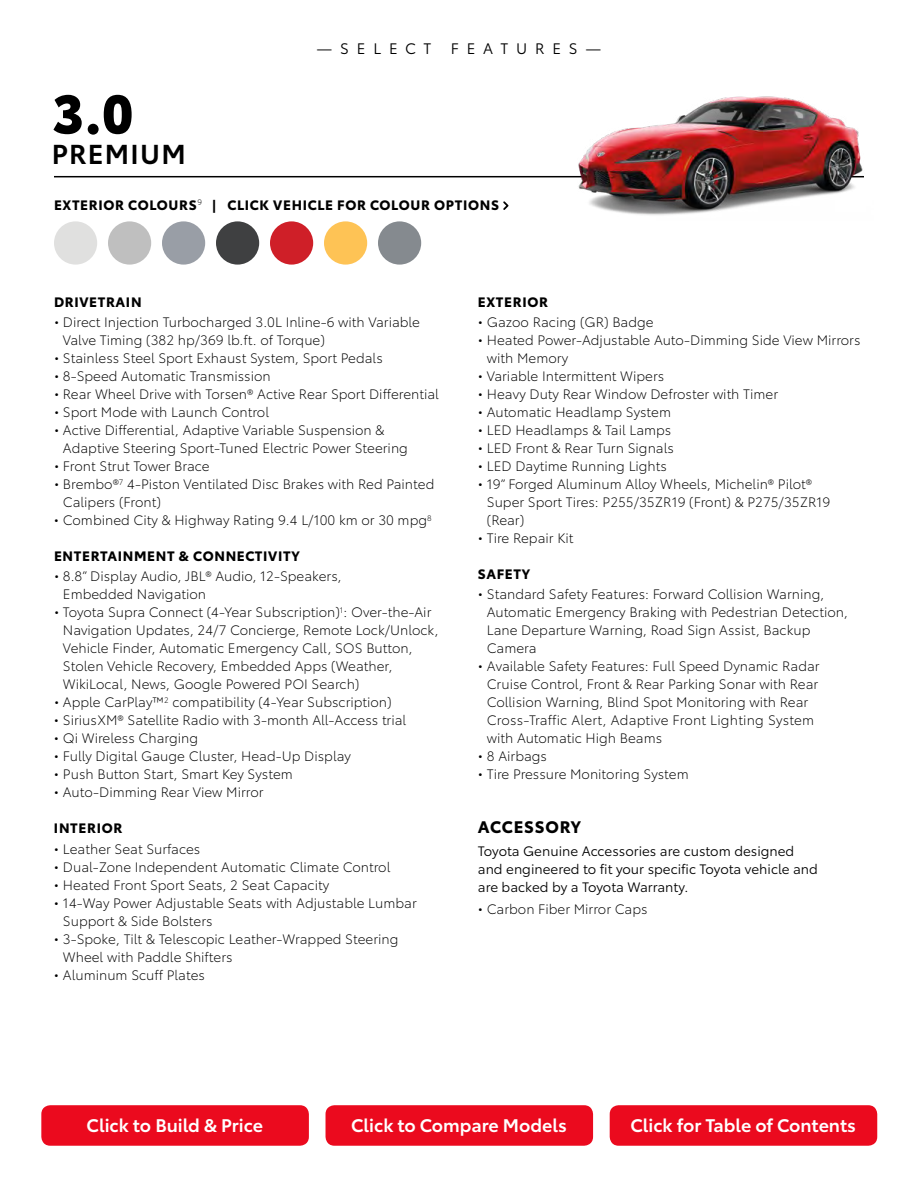
<style>
.page{position:relative;width:918px;height:1188px;background:#fff}
.page>*{position:absolute;margin:0;border:0;box-sizing:border-box;transform-origin:0 0}
.t1{font:900 54px "Toyota Type";color:#000}
.t2{font:600 27px "Toyota Type";letter-spacing:.05em;color:#000}
.t3{font:600 18px "Toyota Type";color:#fff}
.t4{font:700 16.5px "Toyota Type";letter-spacing:.05em;color:#000}
.t5{font:15px "Toyota Type";letter-spacing:.525em;color:#000}
.t6{font:300 13.5px/18px "Toyota Type";color:#000}
.t7{font:13.5px/18px "Toyota Type";color:#000}
.t8{font:700 13.5px "Toyota Type";letter-spacing:.05em;color:#000}
</style>
<div class="page">
<hr style="left:54px;top:176px;width:810px;height:1px;background:#000">
<img style="left:573px;top:96px;width:291px;height:119px">
<div style="left:108px;top:221px;width:43px;height:44px;background:#bfbfbf;border-radius:50%"></div>
<div style="left:378px;top:221px;width:43px;height:44px;background:#858a8f;border-radius:50%"></div>
<div style="left:324px;top:221px;width:43px;height:44px;background:#fec355;border-radius:50%"></div>
<div style="left:270px;top:221px;width:43px;height:44px;background:#cf1f28;border-radius:50%"></div>
<div style="left:216px;top:221px;width:43px;height:44px;background:#3f4041;border-radius:50%"></div>
<div style="left:162px;top:221px;width:43px;height:44px;background:#999ea6;border-radius:50%"></div>
<div style="left:54px;top:221px;width:43px;height:44px;background:#e0e0df;border-radius:50%"></div>
<svg style="left:503px;top:201px;width:5px;height:9px"></svg>
<div style="left:610px;top:1105px;width:267px;height:41px;background:#eb0a1e;border-radius:9px"></div>
<div style="left:41px;top:1105px;width:268px;height:41px;background:#eb0a1e;border-radius:9px"></div>
<div style="left:326px;top:1105px;width:267px;height:41px;background:#eb0a1e;border-radius:9px"></div>
<p class="t5" style="left:317px;top:38px;width:116px">—SELECT</p>
<p class="t5" style="left:451px;top:38px;width:152px">FEATURES—</p>
<h1 class="t1" style="left:52px;top:72px;width:84px">3.0</h1>
<h2 class="t2" style="left:52px;top:133px;width:136px">PREMIUM</h2>
<p class="t8" style="left:54px;top:195px;width:447px">EXTERIOR COLOURS<sup>9</sup> | CLICK VEHICLE FOR COLOUR OPTIONS</p>
<p class="t8" style="left:54px;top:292px;width:89px">DRIVETRAIN</p>
<p class="t6" style="left:63px;top:313px;width:359px;text-indent:-9px">• Direct Injection Turbocharged 3.0L Inline-6 with Variable<br>Valve Timing (382 hp/369 lb.ft. of Torque)</p>
<p class="t6" style="left:54px;top:349px;width:330px">• Stainless Steel Sport Exhaust System, Sport Pedals</p>
<p class="t6" style="left:54px;top:367px;width:218px">• 8-Speed Automatic Transmission</p>
<p class="t6" style="left:54px;top:385px;width:386px">• Rear Wheel Drive with Torsen® Active Rear Sport Differential</p>
<p class="t6" style="left:54px;top:403px;width:217px">• Sport Mode with Launch Control</p>
<p class="t6" style="left:63px;top:421px;width:347px;text-indent:-9px">• Active Differential, Adaptive Variable Suspension &amp;<br>Adaptive Steering Sport-Tuned Electric Power Steering</p>
<p class="t6" style="left:54px;top:457px;width:157px">• Front Strut Tower Brace</p>
<p class="t6" style="left:63px;top:475px;width:373px;text-indent:-9px">• Brembo®<sup>7</sup> 4-Piston Ventilated Disc Brakes with Red Painted<br>Calipers (Front)</p>
<p class="t6" style="left:54px;top:511px;width:379px">• Combined City &amp; Highway Rating 9.4 L/100 km or 30 mpg<sup>8</sup></p>
<p class="t8" style="left:54px;top:546px;width:247px">ENTERTAINMENT &amp; CONNECTIVITY</p>
<p class="t6" style="left:63px;top:567px;width:280px;text-indent:-9px">• 8.8” Display Audio, JBL® Audio, 12-Speakers,<br>Embedded Navigation</p>
<p class="t6" style="left:63px;top:603px;width:377px;text-indent:-9px">• Toyota Supra Connect (4-Year Subscription)<sup>1</sup>: Over-the-Air Navigation Updates, 24/7 Concierge, Remote Lock/Unlock, Vehicle Finder, Automatic Emergency Call, SOS Button, Stolen Vehicle Recovery, Embedded Apps (Weather, WikiLocal, News, Google Powered POI Search)</p>
<p class="t6" style="left:54px;top:693px;width:339px">• Apple CarPlay™<sup>2</sup> compatibility (4-Year Subscription)</p>
<p class="t6" style="left:54px;top:711px;width:354px">• SiriusXM® Satellite Radio with 3-month All-Access trial</p>
<p class="t6" style="left:54px;top:729px;width:146px">• Qi Wireless Charging</p>
<p class="t6" style="left:54px;top:747px;width:298px">• Fully Digital Gauge Cluster, Head-Up Display</p>
<p class="t6" style="left:54px;top:765px;width:240px">• Push Button Start, Smart Key System</p>
<p class="t6" style="left:54px;top:783px;width:211px">• Auto-Dimming Rear View Mirror</p>
<p class="t8" style="left:54px;top:818px;width:70px">INTERIOR</p>
<p class="t6" style="left:54px;top:839px;width:148px">• Leather Seat Surfaces</p>
<p class="t6" style="left:54px;top:857px;width:338px">• Dual-Zone Independent Automatic Climate Control</p>
<p class="t6" style="left:54px;top:875px;width:277px">• Heated Front Sport Seats, 2 Seat Capacity</p>
<p class="t6" style="left:63px;top:893px;width:355px;text-indent:-9px">• 14-Way Power Adjustable Seats with Adjustable Lumbar<br>Support &amp; Side Bolsters</p>
<p class="t6" style="left:63px;top:929px;width:337px;text-indent:-9px">• 3-Spoke, Tilt &amp; Telescopic Leather-Wrapped Steering<br>Wheel with Paddle Shifters</p>
<p class="t6" style="left:54px;top:965px;width:153px">• Aluminum Scuff Plates</p>
<p class="t8" style="left:478px;top:292px;width:72px">EXTERIOR</p>
<p class="t6" style="left:478px;top:312px;width:177px">• Gazoo Racing (GR) Badge</p>
<p class="t6" style="left:487px;top:330px;width:375px;text-indent:-9px">• Heated Power-Adjustable Auto-Dimming Side View Mirrors with Memory</p>
<p class="t6" style="left:478px;top:366px;width:188px">• Variable Intermittent Wipers</p>
<p class="t6" style="left:478px;top:384px;width:302px">• Heavy Duty Rear Window Defroster with Timer</p>
<p class="t6" style="left:478px;top:402px;width:195px">• Automatic Headlamp System</p>
<p class="t6" style="left:478px;top:420px;width:195px">• LED Headlamps &amp; Tail Lamps</p>
<p class="t6" style="left:478px;top:438px;width:198px">• LED Front &amp; Rear Turn Signals</p>
<p class="t6" style="left:478px;top:456px;width:191px">• LED Daytime Running Lights</p>
<p class="t6" style="left:487px;top:474px;width:345px;text-indent:-9px">• 19” Forged Aluminum Alloy Wheels, Michelin® Pilot®<br>Super Sport Tires: P255/35ZR19 (Front) &amp; P275/35ZR19 (Rear)</p>
<p class="t6" style="left:478px;top:528px;width:97px">• Tire Repair Kit</p>
<p class="t8" style="left:478px;top:564px;width:54px">SAFETY</p>
<p class="t6" style="left:487px;top:585px;width:363px;text-indent:-9px">• Standard Safety Features: Forward Collision Warning, Automatic Emergency Braking with Pedestrian Detection, Lane Departure Warning, Road Sign Assist, Backup Camera</p>
<p class="t6" style="left:487px;top:657px;width:334px;text-indent:-9px">• Available Safety Features: Full Speed Dynamic Radar Cruise Control, Front &amp; Rear Parking Sonar with Rear Collision Warning, Blind Spot Monitoring with Rear Cross-Traffic Alert, Adaptive Front Lighting System with Automatic High Beams</p>
<p class="t6" style="left:478px;top:747px;width:71px">• 8 Airbags</p>
<p class="t6" style="left:478px;top:765px;width:212px">• Tire Pressure Monitoring System</p>
<p class="t4" style="left:478px;top:815px;width:105px">ACCESSORY</p>
<p class="t7" style="left:478px;top:841px;width:342px">Toyota Genuine Accessories are custom designed and engineered to fit your specific Toyota vehicle and are backed by a Toyota Warranty.</p>
<p class="t6" style="left:478px;top:899px;width:171px">• Carbon Fiber Mirror Caps</p>
<h3 class="t3" style="left:87px;top:1112px;width:178px">Click to Build &amp; Price</h3>
<h3 class="t3" style="left:351px;top:1112px;width:217px">Click to Compare Models</h3>
<h3 class="t3" style="left:630px;top:1112px;width:227px">Click for Table of Contents</h3>
</div>
